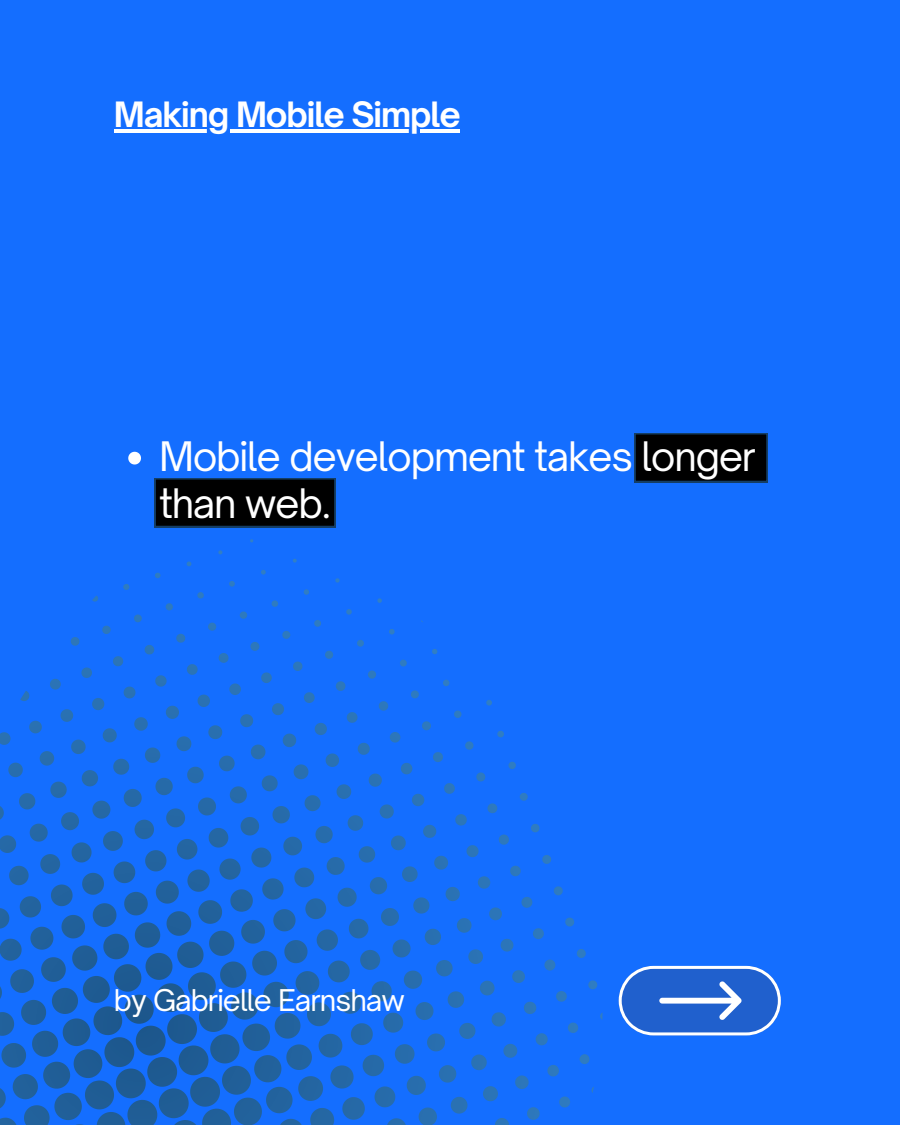
<style>
.page{position:relative;width:900px;height:1125px;background:#146eff}
.page>*{position:absolute;margin:0;border:0;box-sizing:border-box;transform-origin:0 0}
.t1{font:38.9px/46.5px "Open Sauce One";letter-spacing:-.035em;color:#fff}
.t2{font:700 33.4px "Open Sauce One";letter-spacing:-.035em;color:#fff}
.t3{font:28.7px "Open Sauce One";letter-spacing:-.035em;color:#fff}
</style>
<div class="page">
<svg style="left:701px;top:966px;width:80px;height:69px"></svg>
<svg style="left:0;top:482px;width:701px;height:643px"></svg>
<svg style="left:634px;top:433px;width:134px;height:49px"></svg>
<svg style="left:154px;top:478px;width:182px;height:49px"></svg>
<svg style="left:128px;top:452px;width:13px;height:13px"></svg>
<hr style="left:114px;top:129px;width:346px;height:4px;background:#fff">
<p class="t2" style="left:114px;top:93px;width:348px">Making Mobile Simple</p>
<h2 class="t1" style="left:159px;top:433px;width:598px">Mobile development takes longer than web.</h2>
<p class="t3" style="left:114px;top:983px;width:293px">by Gabrielle Earnshaw</p>
</div>
